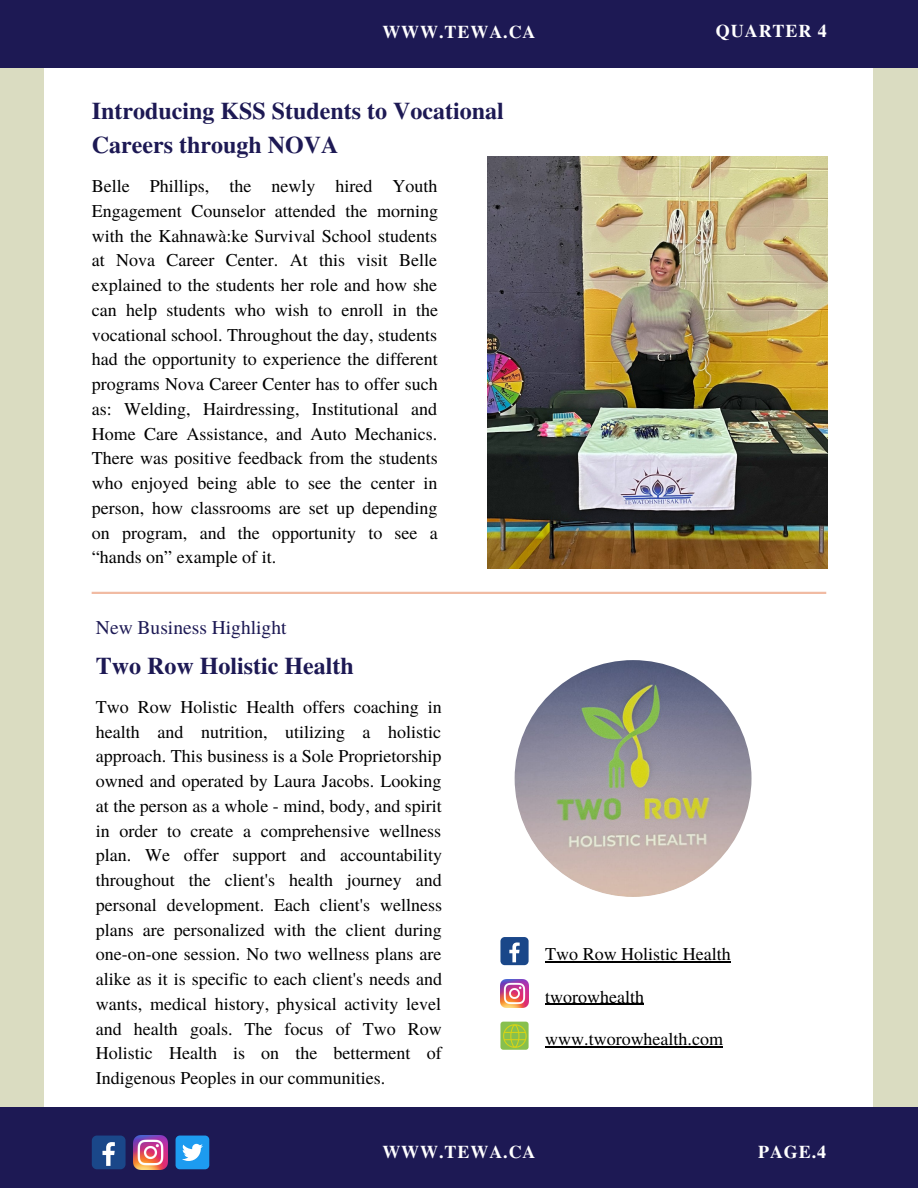
<style>
.page{position:relative;width:918px;height:1188px;background:#dadcc1}
.page>*{position:absolute;margin:0;border:0;box-sizing:border-box;transform-origin:0 0}
.t1{font:700 24px/33.8px "Te X Gyre Termes";color:#1d1954}
.t2{font:19.5px "Te X Gyre Termes";color:#1d1954}
.t3{font:18px/24.8px "Te X Gyre Termes";color:#000;text-align:justify}
.t4{font:700 18px "Te X Gyre Termes";letter-spacing:.05em;color:#fff}
</style>
<div class="page">
<div style="left:45px;top:0;width:828px;height:1188px;background:#fff"></div>
<div style="left:0;top:0;width:918px;height:68px;background:#1d1954"></div>
<div style="left:0;top:1107px;width:918px;height:81px;background:#1d1954"></div>
<div style="left:92px;top:1136px;width:34px;height:33px;background:#1a4789;border-radius:5px"></div>
<svg style="left:102px;top:1142px;width:13px;height:24px"></svg>
<img style="left:133px;top:1136px;width:34px;height:33px">
<div style="left:176px;top:1136px;width:33px;height:33px;background:#1d9bf0;border-radius:4px"></div>
<svg style="left:182px;top:1144px;width:21px;height:17px"></svg>
<hr style="left:92px;top:592px;width:734px;height:2px;background:#e06932">
<img style="left:488px;top:157px;width:339px;height:412px">
<img style="left:515px;top:660px;width:237px;height:237px;border-radius:50%">
<div style="left:500px;top:937px;width:29px;height:28px;background:#1a4789;border-radius:4px"></div>
<svg style="left:509px;top:942px;width:11px;height:20px"></svg>
<hr style="left:545px;top:962px;width:186px;height:1px;background:#000">
<div style="left:500px;top:1022px;width:29px;height:28px;background:#87c04e;border-radius:3px"></div>
<svg style="left:503px;top:1024px;width:24px;height:24px"></svg>
<hr style="left:545px;top:1046px;width:178px;height:1px;background:#000">
<img style="left:500px;top:979px;width:29px;height:28px">
<hr style="left:545px;top:1004px;width:99px;height:1px;background:#000">
<p class="t4" style="left:382px;top:18px;width:155px">WWW.TEWA.CA</p>
<p class="t4" style="left:716px;top:17px;width:112px">QUARTER 4</p>
<p class="t1" style="left:92px;top:93px;width:413px">Introducing KSS Students to Vocational<br>Careers through NOVA</p>
<p class="t3" style="left:92px;top:173px;width:348px">Belle Phillips, the newly hired Youth Engagement Counselor attended the morning with the Kahnawà:ke Survival School students at Nova Career Center. At this visit Belle explained to the students her role and how she can help students who wish to enroll in the vocational school. Throughout the day, students had the opportunity to experience the different programs Nova Career Center has to offer such as: Welding, Hairdressing, Institutional and Home Care Assistance, and Auto Mechanics.<br>There was positive feedback from the students who enjoyed being able to see the center in person, how classrooms are set up depending on program, and the opportunity to see a “hands on” example of it.</p>
<p class="t2" style="left:96px;top:613px;width:192px">New Business Highlight</p>
<p class="t1" style="left:96px;top:647px;width:259px">Two Row Holistic Health</p>
<p class="t3" style="left:96px;top:694px;width:348px">Two Row Holistic Health offers coaching in health and nutrition, utilizing a holistic approach. This business is a Sole Proprietorship owned and operated by Laura Jacobs. Looking at the person as a whole - mind, body, and spirit in order to create a comprehensive wellness plan. We offer support and accountability throughout the client's health journey and personal development. Each client's wellness plans are personalized with the client during one-on-one session. No two wellness plans are alike as it is specific to each client's needs and wants, medical history, physical activity level and health goals. The focus of Two Row Holistic Health is on the betterment of Indigenous Peoples in our communities.</p>
<p class="t3" style="left:545px;top:941px;width:187px">Two Row Holistic Health</p>
<p class="t3" style="left:545px;top:983px;width:100px">tworowhealth</p>
<p class="t3" style="left:545px;top:1026px;width:179px">www.tworowhealth.com</p>
<p class="t4" style="left:382px;top:1138px;width:155px">WWW.TEWA.CA</p>
<p class="t4" style="left:758px;top:1138px;width:70px">PAGE.4</p>
</div>
